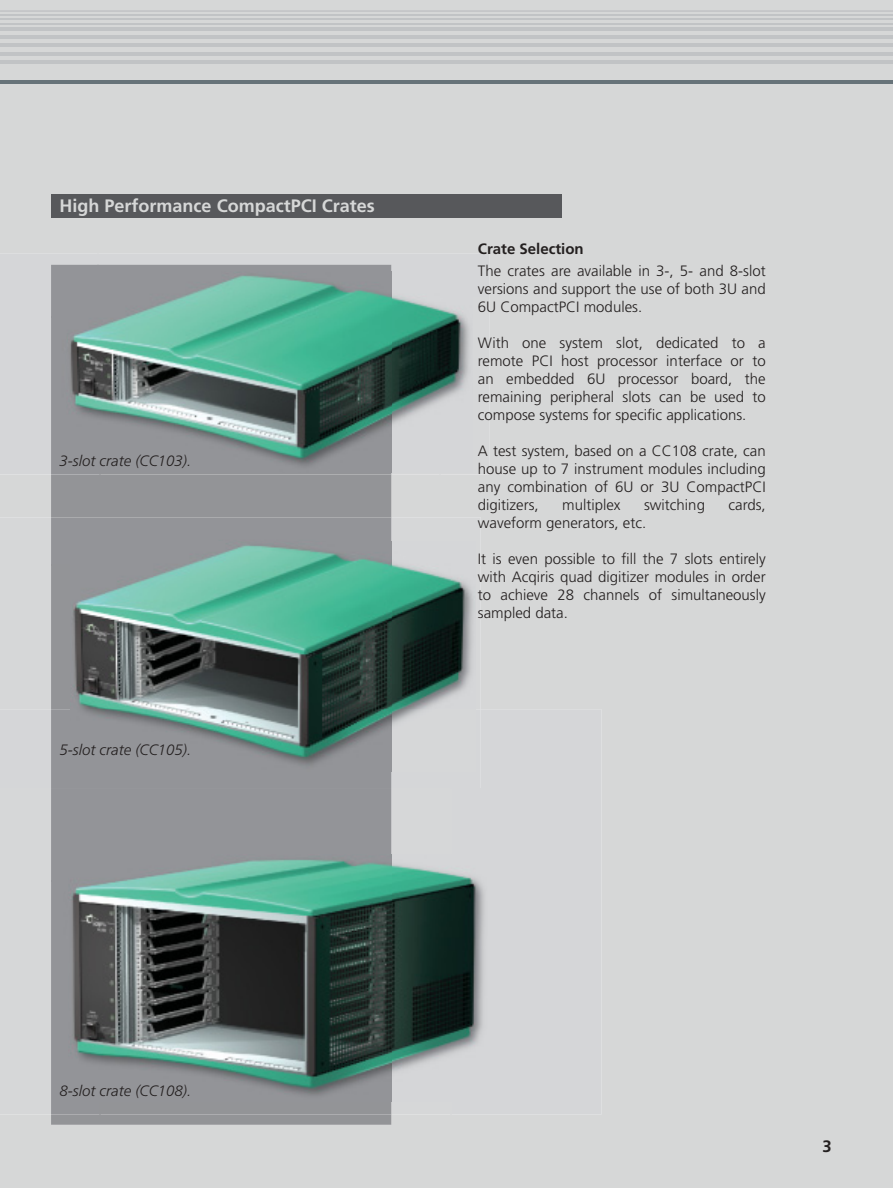
<style>
.page{position:relative;width:893px;height:1188px;background:#fff}
.page>*{position:absolute;margin:0;border:0;box-sizing:border-box;transform-origin:0 0}
.t1{font:700 18px "Frutiger";color:#d6d7d7}
.t2{font:700 16.5px "Frutiger";color:#231f1f}
.t3{font:300 15px/18px "Frutiger";color:#231f1f;text-align:justify}
.t4{font:italic 300 15px "Frutiger";color:#231f1f}
.t5{font:700 15px "Frutiger";color:#231f1f}
.s1{color:#d6d7d7}
</style>
<div class="page">
<div style="left:0;top:0;width:892px;height:1188px;background:#d6d7d7"></div>
<hr style="left:0;top:23px;width:892px;height:1px;background:#c1c3c5">
<hr style="left:0;top:19px;width:892px;height:1px;background:#c1c3c5">
<hr style="left:0;top:15px;width:892px;height:1px;background:#c1c3c5">
<hr style="left:0;top:10px;width:892px;height:2px;background:#c1c3c5">
<hr style="left:0;top:60px;width:892px;height:4px;background:#c1c3c5">
<hr style="left:0;top:52px;width:892px;height:4px;background:#c1c3c5">
<hr style="left:0;top:44px;width:892px;height:3px;background:#c1c3c5">
<hr style="left:0;top:35px;width:892px;height:4px;background:#c1c3c5">
<hr style="left:0;top:27px;width:892px;height:4px;background:#c1c3c5">
<hr style="left:0;top:81px;width:892px;height:3px;background:#677379">
<div style="left:51px;top:475px;width:340px;height:650px;background:#939497"></div>
<div style="left:0;top:254px;width:97px;height:221px;background:#d5d6d8"></div>
<div style="left:97px;top:254px;width:392px;height:43px;background:#d5d6d8"></div>
<div style="left:441px;top:297px;width:48px;height:178px;background:#d6d7d8"></div>
<img style="left:100px;top:473px;width:341px;height:2px">
<div style="left:51px;top:265px;width:340px;height:51px;background:#939498"></div>
<div style="left:51px;top:316px;width:49px;height:159px;background:#939498"></div>
<img style="left:67px;top:271px;width:405px;height:202px">
<div style="left:0;top:517px;width:51px;height:192px;background:#d6d7d8"></div>
<img style="left:51px;top:517px;width:429px;height:48px">
<img style="left:476px;top:565px;width:4px;height:144px">
<div style="left:51px;top:565px;width:19px;height:144px;background:#939497"></div>
<img style="left:70px;top:541px;width:406px;height:168px">
<div style="left:451px;top:709px;width:150px;height:406px;background:#d5d6d8"></div>
<div style="left:0;top:788px;width:51px;height:327px;background:#d6d7d8"></div>
<div style="left:391px;top:788px;width:60px;height:67px;background:#d6d7d8"></div>
<img style="left:100px;top:1101px;width:351px;height:14px">
<div style="left:51px;top:788px;width:340px;height:93px;background:#939498"></div>
<div style="left:51px;top:881px;width:49px;height:234px;background:#939498"></div>
<img style="left:0;top:709px;width:480px;height:79px">
<img style="left:68px;top:855px;width:419px;height:246px">
<div style="left:51px;top:194px;width:510px;height:24px;background:#57585b"></div>
<p class="t1" style="left:60px;top:199px;width:317px">High Performance CompactPCI Crates</p>
<p class="t4" style="left:60px;top:454px;width:133px">3-slot crate (CC103).</p>
<p class="t4" style="left:60px;top:744px;width:133px">5-slot crate (CC105).</p>
<p class="t5" style="left:478px;top:243px;width:107px">Crate Selection</p>
<p class="t3" style="left:478px;top:263px;width:289px">The crates are available in 3-, 5- and 8-slot versions and support the use of both 3U and 6U CompactPCI modules.</p>
<p class="t3" style="left:478px;top:335px;width:289px">With one system slot, dedicated to a remote PCI host processor interface or to an embedded 6U processor board, the remaining peripheral slots can be used to compose systems for specific applications.</p>
<p class="t3" style="left:478px;top:443px;width:289px">A test system, based on a CC108 crate, can house up to 7 instrument modules including any combination of 6U or 3U CompactPCI digitizers,</p>
<p class="t3" style="left:562px;top:497px;width:60px">multiplex</p>
<p class="t3" style="left:644px;top:497px;width:62px">switching</p>
<p class="t3" style="left:728px;top:497px;width:39px">cards,</p>
<p class="t3" style="left:478px;top:515px;width:170px">waveform generators, etc.</p>
<p class="t3" style="left:478px;top:551px;width:289px">It is even possible to fill the 7 slots entirely with Acqiris quad digitizer modules in order to achieve 28 channels of simultaneously sampled data.</p>
<p class="t4" style="left:60px;top:1085px;width:133px">8-slot crate (CC108).</p>
<p class="t2" style="left:822px;top:1140px;width:18px">3<span class="s1">3</span></p>
</div>
